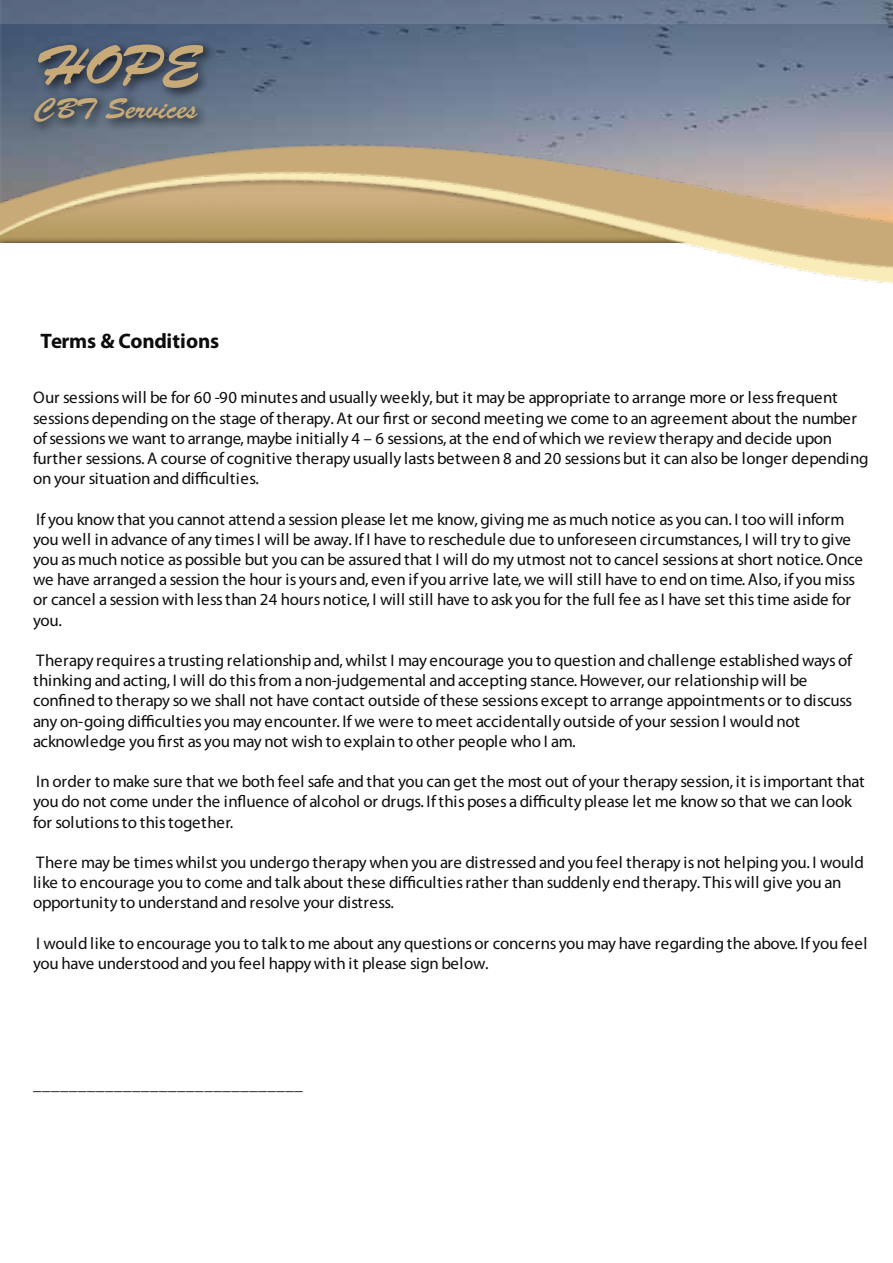
<style>
.page{position:relative;width:893px;height:1263px;background:#fff}
.page>*{position:absolute;margin:0;border:0;box-sizing:border-box;transform-origin:0 0}
.t1{font:55.65px "Brush Script Std";color:#c8aa78}
.t2{font:28.95px "Brush Script Std";color:#c8aa78}
.t3{font:700 21px "Myriad Pro";letter-spacing:-.015em;color:#0d0d0d}
.t4{font:16.8px/20.2px "Myriad Pro";letter-spacing:-.015em;color:#0d0d0d}
</style>
<div class="page">
<img style="left:0;top:24px;width:892px;height:113px">
<img style="left:797px;top:270px;width:95px;height:14px">
<img style="left:0;top:137px;width:892px;height:133px">
<img style="left:25px;top:28px;width:198px;height:117px">
<img style="left:0;top:0;width:892px;height:24px">
<h1 class="t1" style="left:35px;top:34px;width:167px">HOPE</h1>
<h2 class="t2" style="left:35px;top:92px;width:165px">CBT Services</h2>
<p class="t3" style="left:40px;top:327px;width:180px">Terms &amp; Conditions</p>
<p class="t4" style="left:33px;top:388px;width:836px">Our sessions will be for 60 -90 minutes and usually weekly, but it may be appropriate to arrange more or less frequent sessions depending on the stage of therapy. At our first or second meeting we come to an agreement about the number of sessions we want to arrange, maybe initially 4 – 6 sessions, at the end of which we review therapy and decide upon further sessions. A course of cognitive therapy usually lasts between 8 and 20 sessions but it can also be longer depending on your situation and difficulties.</p>
<p class="t4" style="left:33px;top:509px;width:831px">If you know that you cannot attend a session please let me know, giving me as much notice as you can. I too will inform you well in advance of any times I will be away. If I have to reschedule due to unforeseen circumstances, I will try to give you as much notice as possible but you can be assured that I will do my utmost not to cancel sessions at short notice. Once we have arranged a session the hour is yours and, even if you arrive late, we will still have to end on time. Also, if you miss or cancel a session with less than 24 hours notice, I will still have to ask you for the full fee as I have set this time aside for you.</p>
<p class="t4" style="left:33px;top:651px;width:820px">Therapy requires a trusting relationship and, whilst I may encourage you to question and challenge established ways of thinking and acting, I will do this from a non-judgemental and accepting stance. However, our relationship will be confined to therapy so we shall not have contact outside of these sessions except to arrange appointments or to discuss any on-going difficulties you may encounter. If we were to meet accidentally outside of your session I would not acknowledge you first as you may not wish to explain to other people who I am.</p>
<p class="t4" style="left:33px;top:772px;width:833px">In order to make sure that we both feel safe and that you can get the most out of your therapy session, it is important that you do not come under the influence of alcohol or drugs. If this poses a difficulty please let me know so that we can look for solutions to this together.</p>
<p class="t4" style="left:33px;top:852px;width:832px">There may be times whilst you undergo therapy when you are distressed and you feel therapy is not helping you. I would like to encourage you to come and talk about these difficulties rather than suddenly end therapy. This will give you an opportunity to understand and resolve your distress.</p>
<p class="t4" style="left:33px;top:933px;width:836px">I would like to encourage you to talk to me about any questions or concerns you may have regarding the above. If you feel you have understood and you feel happy with it please sign below.</p>
<p class="t4" style="left:33px;top:1075px;width:271px">______________________________</p>
</div>
